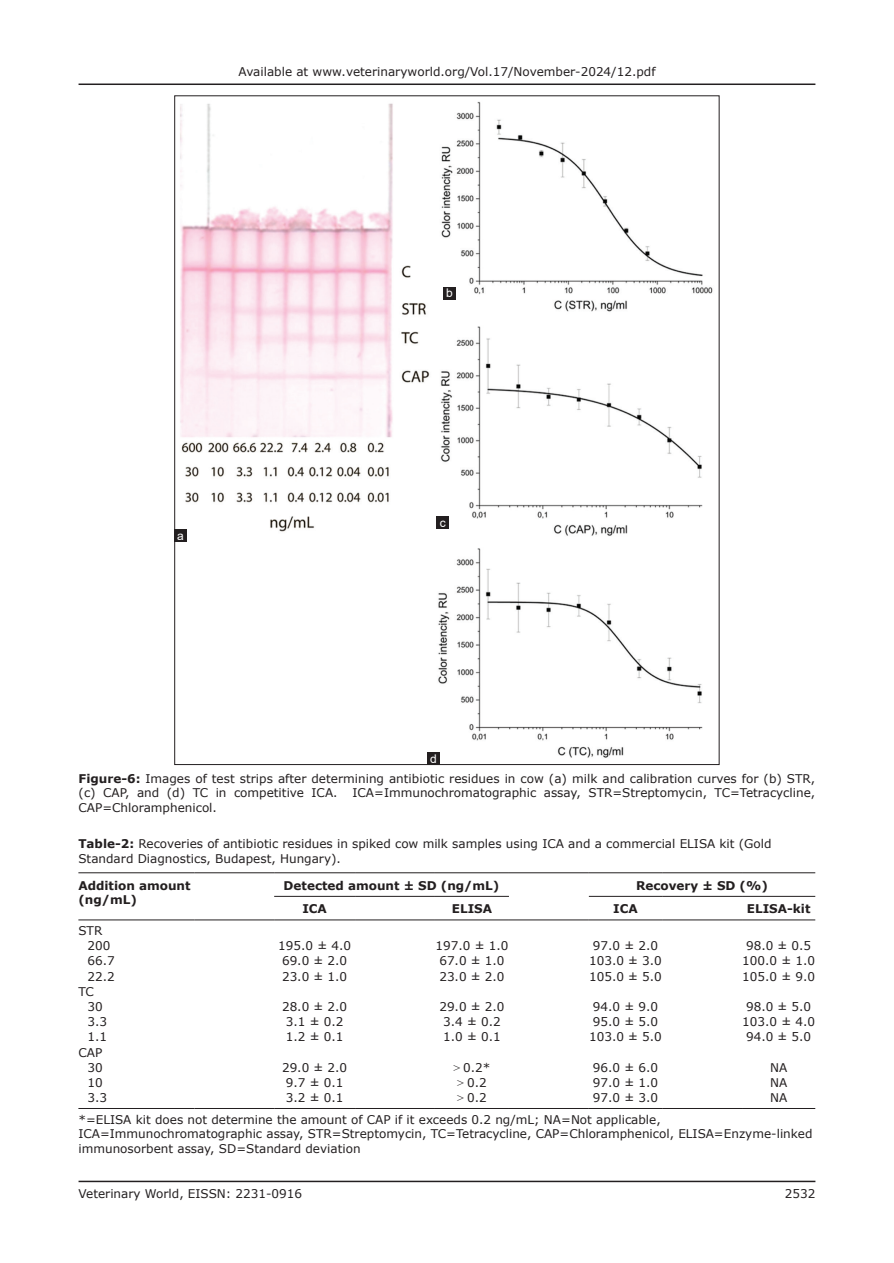
<style>
.page{position:relative;width:894px;height:1263px;background:#fff}
.page>*{position:absolute;margin:0;border:0;box-sizing:border-box;transform-origin:0 0}
.FGC{font:12px/14.5px "Verdana";color:#231f20;text-align:justify}
.TB{font:12px "Verdana";color:#231f20}
.TFN{font:12px/14.5px "Verdana";color:#231f20}
.TT{font:12px/14.5px "Verdana";color:#231f20}
.TCH{font:700 12px/14.5px "Verdana";color:#231f20}
.TBL{font:12px "Verdana";color:#231f20}
.LABEL{font:12px "Arial";color:#fff}
.s1{font-weight:700}
.s2{font-family:"Times New Roman"}
</style>
<div class="page">
<hr style="left:78px;top:1180px;width:737px;height:2px;background:#231f20">
<hr style="left:78px;top:83px;width:737px;height:2px;background:#231f20">
<hr style="left:78px;top:1108px;width:116px;height:1px;background:#231f20">
<hr style="left:194px;top:1108px;width:80px;height:1px;background:#231f20">
<hr style="left:274px;top:1108px;width:81px;height:1px;background:#231f20">
<hr style="left:355px;top:1108px;width:80px;height:1px;background:#231f20">
<hr style="left:435px;top:1108px;width:74px;height:1px;background:#231f20">
<hr style="left:509px;top:1108px;width:79px;height:1px;background:#231f20">
<hr style="left:588px;top:1108px;width:74px;height:1px;background:#231f20">
<hr style="left:662px;top:1108px;width:79px;height:1px;background:#231f20">
<hr style="left:741px;top:1108px;width:74px;height:1px;background:#231f20">
<hr style="left:78px;top:872px;width:116px;height:1px;background:#231f20">
<hr style="left:194px;top:872px;width:80px;height:1px;background:#231f20">
<hr style="left:78px;top:919px;width:116px;height:1px;background:#231f20">
<hr style="left:194px;top:919px;width:80px;height:1px;background:#231f20">
<hr style="left:274px;top:872px;width:81px;height:1px;background:#231f20">
<hr style="left:355px;top:872px;width:80px;height:1px;background:#231f20">
<hr style="left:435px;top:872px;width:74px;height:1px;background:#231f20">
<hr style="left:588px;top:872px;width:74px;height:1px;background:#231f20">
<hr style="left:662px;top:872px;width:79px;height:1px;background:#231f20">
<hr style="left:741px;top:872px;width:74px;height:1px;background:#231f20">
<hr style="left:274px;top:919px;width:81px;height:1px;background:#231f20">
<hr style="left:355px;top:919px;width:80px;height:1px;background:#231f20">
<hr style="left:435px;top:919px;width:74px;height:1px;background:#231f20">
<hr style="left:588px;top:919px;width:74px;height:1px;background:#231f20">
<hr style="left:662px;top:919px;width:79px;height:1px;background:#231f20">
<hr style="left:741px;top:919px;width:74px;height:1px;background:#231f20">
<hr style="left:274px;top:896px;width:81px;height:1px;background:#231f20">
<hr style="left:355px;top:896px;width:80px;height:1px;background:#231f20">
<hr style="left:435px;top:896px;width:74px;height:1px;background:#231f20">
<hr style="left:588px;top:896px;width:74px;height:1px;background:#231f20">
<hr style="left:662px;top:896px;width:79px;height:1px;background:#231f20">
<hr style="left:741px;top:896px;width:74px;height:1px;background:#231f20">
<hr style="left:509px;top:872px;width:79px;height:1px;background:#231f20">
<hr style="left:509px;top:919px;width:79px;height:1px;background:#231f20">
<img style="left:180px;top:101px;width:533px;height:661px">
<div style="left:174px;top:529px;width:13px;height:13px;background:#231f20"></div>
<div style="left:443px;top:287px;width:13px;height:12px;background:#231f20"></div>
<div style="left:436px;top:516px;width:13px;height:13px;background:#231f20"></div>
<div style="left:427px;top:752px;width:12px;height:12px;background:#231f20"></div>
<p class="FGC" style="left:238px;top:64px;width:418px">Available at www.veterinaryworld.org/Vol.17/November-2024/12.pdf</p>
<p class="LABEL" style="left:446px;top:285px;width:8px">b</p>
<p class="LABEL" style="left:177px;top:527px;width:8px">a</p>
<p class="LABEL" style="left:439px;top:514px;width:7px">c</p>
<p class="LABEL" style="left:430px;top:750px;width:8px">d</p>
<p class="FGC" style="left:78px;top:771px;width:738px"><span class="s1">Figure-6:</span> Images of test strips after determining antibiotic residues in cow (a) milk and calibration curves for (b) STR, (c) CAP, and (d) TC in competitive ICA. ICA=Immunochromatographic assay, STR=Streptomycin, TC=Tetracycline, CAP=Chloramphenicol.</p>
<p class="TT" style="left:78px;top:836px;width:694px"><span class="s1">Table-2:</span> Recoveries of antibiotic residues in spiked cow milk samples using ICA and a commercial ELISA kit (Gold<br>Standard Diagnostics, Budapest, Hungary).</p>
<p class="TCH" style="left:78px;top:878px;width:114px">Addition amount (ng/mL)</p>
<p class="TCH" style="left:283px;top:878px;width:217px">Detected amount ± SD (ng/mL)</p>
<p class="TCH" style="left:636px;top:878px;width:133px">Recovery ± SD (%)</p>
<p class="TCH" style="left:302px;top:901px;width:26px">ICA</p>
<p class="TCH" style="left:451px;top:901px;width:42px">ELISA</p>
<p class="TCH" style="left:613px;top:901px;width:26px">ICA</p>
<p class="TCH" style="left:746px;top:901px;width:65px">ELISA‑kit</p>
<p class="TB" style="left:78px;top:922px;width:25px">STR</p>
<p class="TB" style="left:87px;top:937px;width:24px">200</p>
<p class="TB" style="left:278px;top:937px;width:74px">195.0 ± 4.0</p>
<p class="TB" style="left:435px;top:937px;width:74px">197.0 ± 1.0</p>
<p class="TB" style="left:592px;top:937px;width:67px">97.0 ± 2.0</p>
<p class="TB" style="left:745px;top:937px;width:67px">98.0 ± 0.5</p>
<p class="TB" style="left:87px;top:953px;width:29px">66.7</p>
<p class="TB" style="left:282px;top:953px;width:67px">69.0 ± 2.0</p>
<p class="TB" style="left:439px;top:953px;width:67px">67.0 ± 1.0</p>
<p class="TB" style="left:589px;top:953px;width:74px">103.0 ± 3.0</p>
<p class="TB" style="left:742px;top:953px;width:74px">100.0 ± 1.0</p>
<p class="TB" style="left:87px;top:968px;width:29px">22.2</p>
<p class="TB" style="left:282px;top:968px;width:67px">23.0 ± 1.0</p>
<p class="TB" style="left:439px;top:968px;width:67px">23.0 ± 2.0</p>
<p class="TB" style="left:589px;top:968px;width:74px">105.0 ± 5.0</p>
<p class="TB" style="left:742px;top:968px;width:74px">105.0 ± 9.0</p>
<p class="TB" style="left:78px;top:983px;width:17px">TC</p>
<p class="TB" style="left:87px;top:998px;width:17px">30</p>
<p class="TB" style="left:282px;top:998px;width:67px">28.0 ± 2.0</p>
<p class="TB" style="left:439px;top:998px;width:67px">29.0 ± 2.0</p>
<p class="TB" style="left:592px;top:998px;width:67px">94.0 ± 9.0</p>
<p class="TB" style="left:745px;top:998px;width:67px">98.0 ± 5.0</p>
<p class="TB" style="left:87px;top:1013px;width:21px">3.3</p>
<p class="TB" style="left:286px;top:1013px;width:59px">3.1 ± 0.2</p>
<p class="TB" style="left:443px;top:1013px;width:59px">3.4 ± 0.2</p>
<p class="TB" style="left:592px;top:1013px;width:67px">95.0 ± 5.0</p>
<p class="TB" style="left:742px;top:1013px;width:74px">103.0 ± 4.0</p>
<p class="TB" style="left:87px;top:1028px;width:21px">1.1</p>
<p class="TB" style="left:286px;top:1028px;width:59px">1.2 ± 0.1</p>
<p class="TB" style="left:443px;top:1028px;width:59px">1.0 ± 0.1</p>
<p class="TB" style="left:589px;top:1028px;width:74px">103.0 ± 5.0</p>
<p class="TB" style="left:745px;top:1028px;width:67px">94.0 ± 5.0</p>
<p class="TB" style="left:78px;top:1044px;width:25px">CAP</p>
<p class="TB" style="left:87px;top:1059px;width:17px">30</p>
<p class="TB" style="left:282px;top:1059px;width:67px">29.0 ± 2.0</p>
<p class="TB" style="left:453px;top:1059px;width:39px"><span class="s2">˃</span> 0.2*</p>
<p class="TB" style="left:592px;top:1059px;width:67px">96.0 ± 6.0</p>
<p class="TB" style="left:769px;top:1059px;width:19px">NA</p>
<p class="TB" style="left:87px;top:1074px;width:17px">10</p>
<p class="TB" style="left:286px;top:1074px;width:59px">9.7 ± 0.1</p>
<p class="TB" style="left:457px;top:1074px;width:31px"><span class="s2">˃</span> 0.2</p>
<p class="TB" style="left:592px;top:1074px;width:67px">97.0 ± 1.0</p>
<p class="TB" style="left:769px;top:1074px;width:19px">NA</p>
<p class="TBL" style="left:87px;top:1089px;width:21px">3.3</p>
<p class="TBL" style="left:286px;top:1089px;width:59px">3.2 ± 0.1</p>
<p class="TBL" style="left:457px;top:1089px;width:31px"><span class="s2">˃</span> 0.2</p>
<p class="TBL" style="left:592px;top:1089px;width:67px">97.0 ± 3.0</p>
<p class="TBL" style="left:769px;top:1089px;width:19px">NA</p>
<p class="TFN" style="left:78px;top:1111px;width:735px">*=ELISA kit does not determine the amount of CAP if it exceeds 0.2 ng/mL; NA=Not applicable,<br>ICA=Immunochromatographic assay, STR=Streptomycin, TC=Tetracycline, CAP=Chloramphenicol, ELISA=Enzyme‑linked immunosorbent assay, SD=Standard deviation</p>
<p class="FGC" style="left:78px;top:1186px;width:225px">Veterinary World, EISSN: 2231-0916</p>
<p class="FGC" style="left:784px;top:1186px;width:32px">2532</p>
</div>
